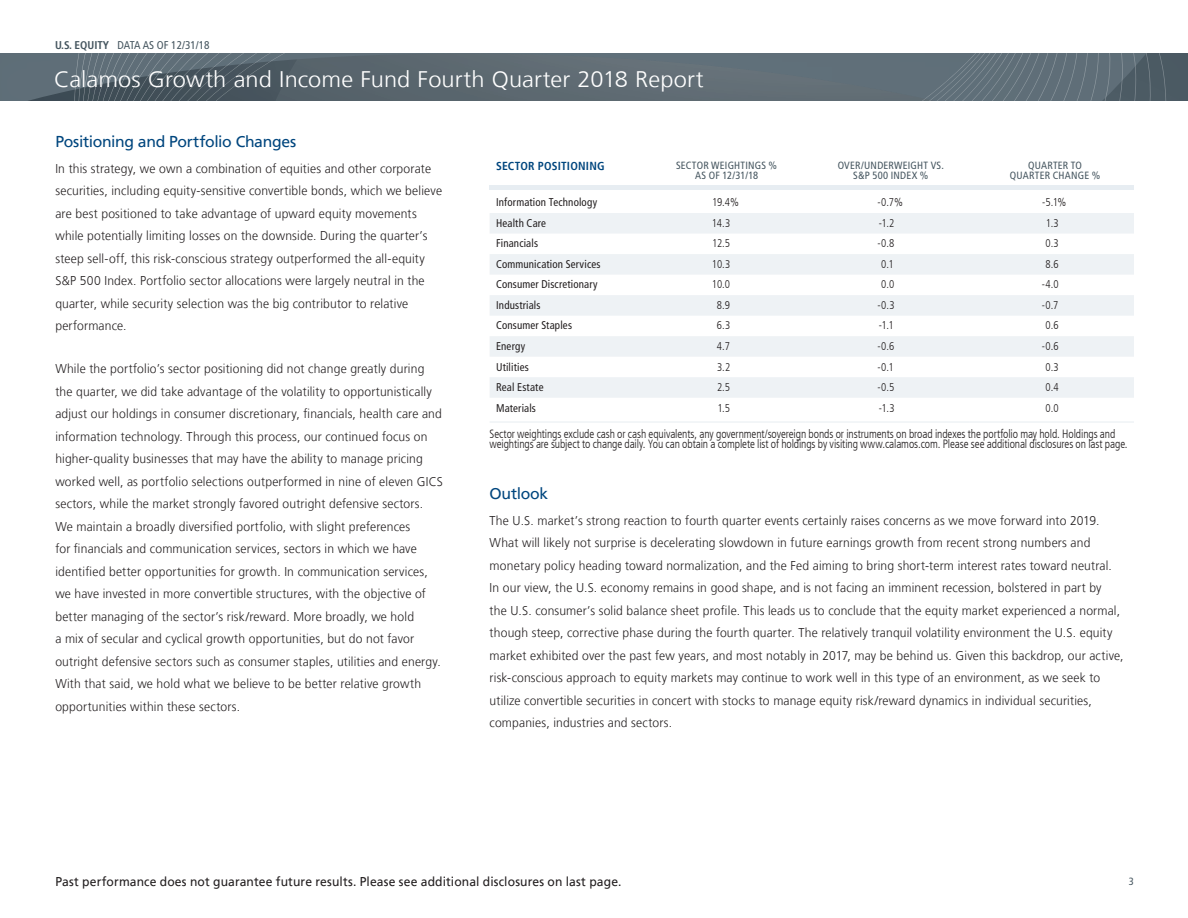
<style>
.page{position:relative;width:1188px;height:918px;background:#fff}
.page>*{position:absolute;margin:0;border:0;box-sizing:border-box;transform-origin:0 0}
.t1{font:300 22.5px "Frutiger LT";letter-spacing:.005em;color:#fff;scale:1.05 1}
.t2{font:15.75px "Frutiger LT";letter-spacing:-.02em;color:#00467e}
.t3{font:300 12.75px/22.5px "Frutiger LT";letter-spacing:.015em;color:#231f20;scale:.95 1}
.t4{font:12.75px "Frutiger LT";letter-spacing:.01em;color:#231f20;scale:.95 1}
.t5{font:300 condensed 12px/10.5px "Frutiger LT";letter-spacing:-.01em;color:#231f20;scale:.95 1}
.t6{font:700 condensed 11.7px "Frutiger LT";letter-spacing:.02em;color:#00467e}
.t7{font:condensed 11.25px "Frutiger LT";letter-spacing:.015em;color:#231f20}
.t8{font:300 condensed 11.25px "Frutiger LT";letter-spacing:-.025em;color:#231f20}
.t9{font:condensed 11.25px "Frutiger LT";color:#45555f}
.t10{font:condensed 10.5px/10.5px "Frutiger LT";letter-spacing:.02em;color:#45555f;text-align:center}
.s1{font-weight:700}
</style>
<div class="page">
<svg style="left:0;top:54px;width:1188px;height:47px;background:#5b6972"></svg>
<div style="left:490px;top:185px;width:644px;height:5px;background:#e7edf2"></div>
<svg style="left:490px;top:213px;width:644px;height:185px;fill:#eef2f5"></svg>
<hr style="left:490px;top:422px;width:151px;height:1px;background:#e7edf2">
<hr style="left:641px;top:422px;width:165px;height:1px;background:#e7edf2">
<hr style="left:806px;top:422px;width:164px;height:1px;background:#e7edf2">
<hr style="left:970px;top:422px;width:164px;height:1px;background:#e7edf2">
<p class="t9" style="left:55px;top:39px;width:156px"><span class="s1">U.S. EQUITY</span> DATA AS OF 12/31/18</p>
<h1 class="t1" style="left:54px;top:66px;width:620px">Calamos Growth and Income Fund Fourth Quarter 2018 Report</h1>
<p class="t2" style="left:55px;top:132px;width:242px">Positioning and Portfolio Changes</p>
<p class="t3" style="left:55px;top:157px;width:409px">In this strategy, we own a combination of equities and other corporate securities, including equity-sensitive convertible bonds, which we believe are best positioned to take advantage of upward equity movements while potentially limiting losses on the downside. During the quarter’s steep sell-off, this risk-conscious strategy outperformed the all-equity S&amp;P 500 Index. Portfolio sector allocations were largely neutral in the quarter, while security selection was the big contributor to relative performance.</p>
<p class="t3" style="left:55px;top:358px;width:410px">While the portfolio’s sector positioning did not change greatly during the quarter, we did take advantage of the volatility to opportunistically adjust our holdings in consumer discretionary, financials, health care and information technology. Through this process, our continued focus on higher-quality businesses that may have the ability to manage pricing worked well, as portfolio selections outperformed in nine of eleven GICS sectors, while the market strongly favored outright defensive sectors.<br>We maintain a broadly diversified portfolio, with slight preferences<br>for financials and communication services, sectors in which we have identified better opportunities for growth. In communication services, we have invested in more convertible structures, with the objective of better managing of the sector’s risk/reward. More broadly, we hold<br>a mix of secular and cyclical growth opportunities, but do not favor outright defensive sectors such as consumer staples, utilities and energy.<br>With that said, we hold what we believe to be better relative growth opportunities within these sectors.</p>
<p class="t6" style="left:496px;top:159px;width:110px">SECTOR POSITIONING</p>
<p class="t10" style="left:676px;top:160px;width:103px">SECTOR WEIGHTINGS %<br>AS OF 12/31/18</p>
<p class="t10" style="left:838px;top:160px;width:108px">OVER/UNDERWEIGHT VS.<br>S&amp;P 500 INDEX %</p>
<p class="t10" style="left:1010px;top:160px;width:92px">QUARTER TO<br>QUARTER CHANGE %</p>
<p class="t7" style="left:496px;top:195px;width:103px">Information Technology</p>
<p class="t8" style="left:712px;top:195px;width:28px">19.4%</p>
<p class="t8" style="left:878px;top:195px;width:27px">-0.7%</p>
<p class="t8" style="left:1042px;top:195px;width:26px">-5.1%</p>
<p class="t7" style="left:496px;top:216px;width:52px">Health Care</p>
<p class="t8" style="left:712px;top:217px;width:20px">14.3</p>
<p class="t8" style="left:879px;top:217px;width:17px">-1.2</p>
<p class="t8" style="left:1046px;top:217px;width:14px">1.3</p>
<p class="t7" style="left:496px;top:237px;width:43px">Financials</p>
<p class="t8" style="left:712px;top:237px;width:19px">12.5</p>
<p class="t8" style="left:878px;top:237px;width:18px">-0.8</p>
<p class="t8" style="left:1045px;top:237px;width:15px">0.3</p>
<p class="t7" style="left:496px;top:257px;width:106px">Communication Services</p>
<p class="t8" style="left:712px;top:258px;width:20px">10.3</p>
<p class="t8" style="left:881px;top:258px;width:14px">0.1</p>
<p class="t8" style="left:1045px;top:258px;width:15px">8.6</p>
<p class="t7" style="left:496px;top:278px;width:103px">Consumer Discretionary</p>
<p class="t8" style="left:712px;top:278px;width:20px">10.0</p>
<p class="t8" style="left:881px;top:278px;width:15px">0.0</p>
<p class="t8" style="left:1042px;top:278px;width:18px">-4.0</p>
<p class="t7" style="left:496px;top:299px;width:46px">Industrials</p>
<p class="t8" style="left:717px;top:299px;width:15px">8.9</p>
<p class="t8" style="left:878px;top:299px;width:19px">-0.3</p>
<p class="t8" style="left:1042px;top:299px;width:18px">-0.7</p>
<p class="t7" style="left:496px;top:319px;width:77px">Consumer Staples</p>
<p class="t8" style="left:717px;top:319px;width:15px">6.3</p>
<p class="t8" style="left:879px;top:319px;width:16px">-1.1</p>
<p class="t8" style="left:1045px;top:319px;width:15px">0.6</p>
<p class="t7" style="left:496px;top:340px;width:31px">Energy</p>
<p class="t8" style="left:717px;top:340px;width:15px">4.7</p>
<p class="t8" style="left:878px;top:340px;width:18px">-0.6</p>
<p class="t8" style="left:1042px;top:340px;width:18px">-0.6</p>
<p class="t7" style="left:496px;top:360px;width:34px">Utilities</p>
<p class="t8" style="left:717px;top:360px;width:15px">3.2</p>
<p class="t8" style="left:878px;top:360px;width:18px">-0.1</p>
<p class="t8" style="left:1045px;top:360px;width:15px">0.3</p>
<p class="t7" style="left:496px;top:381px;width:49px">Real Estate</p>
<p class="t8" style="left:717px;top:381px;width:15px">2.5</p>
<p class="t8" style="left:878px;top:381px;width:18px">-0.5</p>
<p class="t8" style="left:1045px;top:381px;width:15px">0.4</p>
<p class="t7" style="left:496px;top:401px;width:41px">Materials</p>
<p class="t8" style="left:717px;top:401px;width:14px">1.5</p>
<p class="t8" style="left:879px;top:401px;width:17px">-1.3</p>
<p class="t8" style="left:1045px;top:401px;width:15px">0.0</p>
<p class="t5" style="left:490px;top:428px;width:673px">Sector weightings exclude cash or cash equivalents, any government/sovereign bonds or instruments on broad indexes the portfolio may hold. Holdings and weightings are subject to change daily. You can obtain a complete list of holdings by visiting www.calamos.com. Please see additional disclosures on last page.</p>
<p class="t2" style="left:490px;top:484px;width:60px">Outlook</p>
<p class="t3" style="left:490px;top:509px;width:669px">The U.S. market’s strong reaction to fourth quarter events certainly raises concerns as we move forward into 2019.<br>What will likely not surprise is decelerating slowdown in future earnings growth from recent strong numbers and monetary policy heading toward normalization, and the Fed aiming to bring short-term interest rates toward neutral.<br>In our view, the U.S. economy remains in good shape, and is not facing an imminent recession, bolstered in part by<br>the U.S. consumer’s solid balance sheet profile. This leads us to conclude that the equity market experienced a normal, though steep, corrective phase during the fourth quarter. The relatively tranquil volatility environment the U.S. equity market exhibited over the past few years, and most notably in 2017, may be behind us. Given this backdrop, our active, risk-conscious approach to equity markets may continue to work well in this type of an environment, as we seek to utilize convertible securities in concert with stocks to manage equity risk/reward dynamics in individual securities, companies, industries and sectors.</p>
<p class="t4" style="left:55px;top:874px;width:597px">Past performance does not guarantee future results. Please see additional disclosures on last page.</p>
<p class="t10" style="left:1129px;top:877px;width:7px">3</p>
</div>
